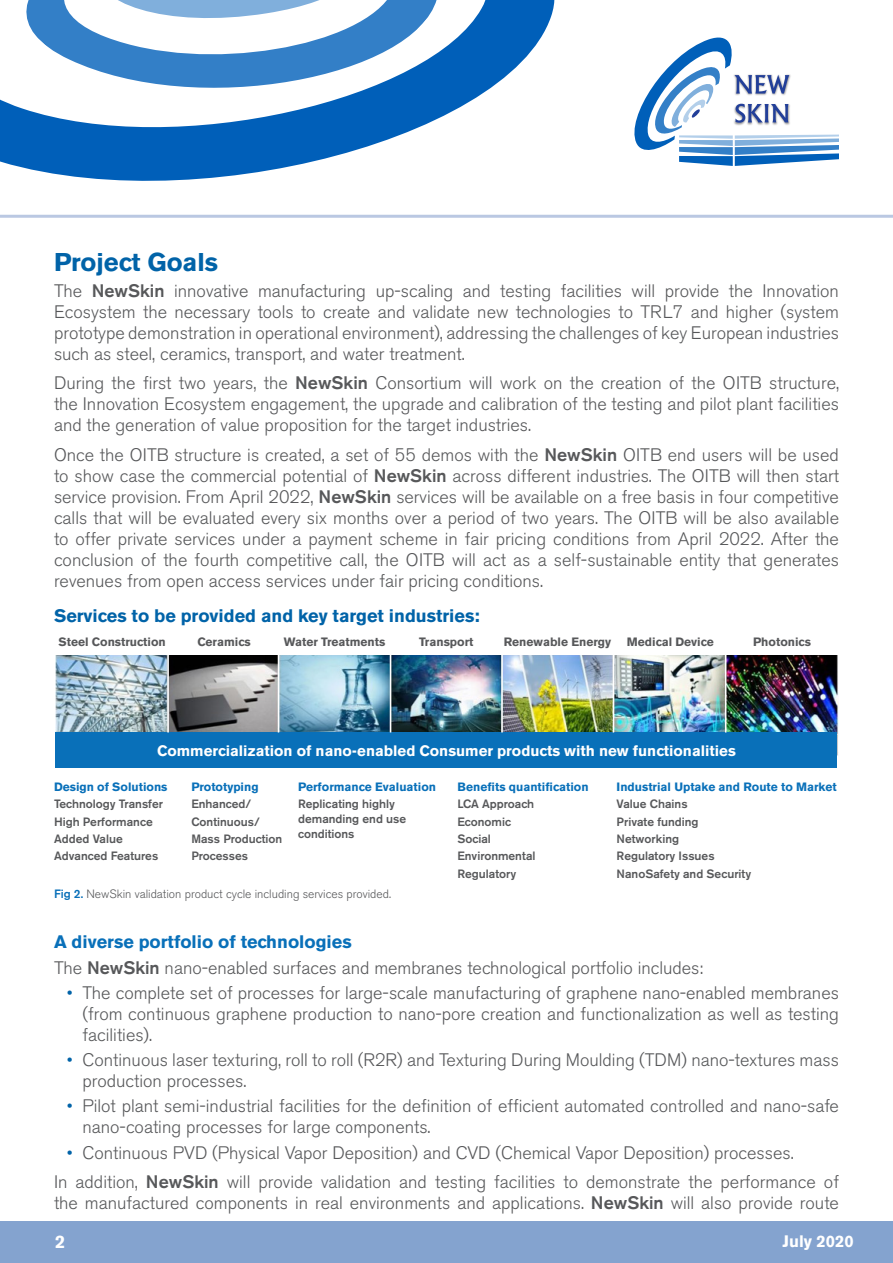
<style>
.page{position:relative;width:893px;height:1263px;background:#fff}
.page>*{position:absolute;margin:0;border:0;box-sizing:border-box;transform-origin:0 0}
.t1{font:700 25.5px "Akzidenz Grotesk BE";color:#0163a8}
.t2{font:300 18px/21px "Akzidenz Grotesk BE";color:#57585a;text-align:justify}
.t3{font:700 18px "Akzidenz Grotesk BE";color:#0163a8}
.t4{font:700 18px "Akzidenz Grotesk BE";color:#0970b9}
.t5{font:700 18px "Akzidenz Grotesk BE";color:#fff}
.t6{font:700 16.5px "Akzidenz Grotesk BE";color:#fff}
.t7{font:700 15px "Akzidenz Grotesk BE";color:#fff}
.t8{font:500 12px/15px "Akzidenz Grotesk BE";color:#57585a}
.t9{font:700 12px "Akzidenz Grotesk BE";color:#0970b9}
.t10{font:700 12px "Akzidenz Grotesk BE";color:#57585a}
.t11{font:300 12px "Akzidenz Grotesk BE";color:#57585a}
.s1{font-weight:500}
.s2{font-weight:500;color:#0970b9}
.s3{color:#0163a8}
</style>
<div class="page">
<svg style="left:634px;top:37px;width:205px;height:129px"></svg>
<svg style="left:0;top:0;width:571px;height:215px"></svg>
<svg style="left:89px;top:0;width:286px;height:29px"></svg>
<hr style="left:0;top:215px;width:893px;height:3px;background:#bac8e2">
<div style="left:0;top:1221px;width:893px;height:42px;background:#84a3cf"></div>
<img style="left:56px;top:655px;width:783px;height:101px">
<div style="left:56px;top:732px;width:781px;height:36px;background:#0970b9"></div>
<hr style="left:167px;top:654px;width:2px;height:78px;background:#fff">
<hr style="left:278px;top:654px;width:1px;height:78px;background:#fff">
<hr style="left:390px;top:654px;width:1px;height:78px;background:#fff">
<hr style="left:501px;top:654px;width:2px;height:78px;background:#fff">
<hr style="left:613px;top:654px;width:1px;height:78px;background:#fff">
<hr style="left:725px;top:654px;width:1px;height:78px;background:#fff">
<p class="t1" style="left:54px;top:248px;width:166px">Project Goals</p>
<p class="t2" style="left:54px;top:280px;width:786px">The <span class="s1">NewSkin</span> innovative manufacturing up-scaling and testing facilities will provide the Innovation Ecosystem the necessary tools to create and validate new technologies to TRL7 and higher (system prototype demonstration in operational environment), addressing the challenges of key European industries such as steel, ceramics, transport, and water treatment.</p>
<p class="t2" style="left:54px;top:373px;width:786px">During the first two years, the <span class="s1">NewSkin</span> Consortium will work on the creation of the OITB structure, the Innovation Ecosystem engagement, the upgrade and calibration of the testing and pilot plant facilities and the generation of value proposition for the target industries.</p>
<p class="t2" style="left:54px;top:444px;width:786px">Once the OITB structure is created, a set of 55 demos with the <span class="s1">NewSkin</span> OITB end users will be used to show case the commercial potential of <span class="s1">NewSkin</span> across different industries. The OITB will then start service provision. From April 2022, <span class="s1">NewSkin</span> services will be available on a free basis in four competitive calls that will be evaluated every six months over a period of two years. The OITB will be also available to offer private services under a payment scheme in fair pricing conditions from April 2022. After the conclusion of the fourth competitive call, the OITB will act as a self-sustainable entity that generates revenues from open access services under fair pricing conditions.</p>
<p class="t3" style="left:54px;top:605px;width:427px">Services to be provided and key target industries:</p>
<p class="t10" style="left:59px;top:635px;width:109px">Steel Construction</p>
<p class="t10" style="left:197px;top:635px;width:55px">Ceramics</p>
<p class="t10" style="left:284px;top:635px;width:103px">Water Treatments</p>
<p class="t10" style="left:419px;top:635px;width:56px">Transport</p>
<p class="t10" style="left:504px;top:635px;width:109px">Renewable Energy</p>
<p class="t10" style="left:627px;top:635px;width:88px">Medical Device</p>
<p class="t10" style="left:753px;top:635px;width:59px">Photonics</p>
<p class="t7" style="left:157px;top:742px;width:580px">Commercialization of nano-enabled Consumer products with new functionalities</p>
<p class="t9" style="left:54px;top:780px;width:115px">Design of Solutions</p>
<p class="t8" style="left:54px;top:797px;width:110px">Technology Transfer</p>
<p class="t8" style="left:54px;top:814px;width:100px">High Performance</p>
<p class="t8" style="left:54px;top:831px;width:70px">Added Value</p>
<p class="t8" style="left:54px;top:848px;width:106px">Advanced Features</p>
<p class="t9" style="left:191px;top:780px;width:69px">Prototyping</p>
<p class="t8" style="left:191px;top:797px;width:61px">Enhanced/</p>
<p class="t8" style="left:191px;top:814px;width:70px">Continuous/</p>
<p class="t8" style="left:191px;top:831px;width:92px">Mass Production</p>
<p class="t8" style="left:191px;top:848px;width:58px">Processes</p>
<p class="t9" style="left:298px;top:780px;width:139px">Performance Evaluation</p>
<p class="t8" style="left:298px;top:797px;width:110px">Replicating highly demanding end use</p>
<p class="t8" style="left:298px;top:827px;width:58px">conditions</p>
<p class="t11" style="left:54px;top:887px;width:339px"><span class="s2">Fig 2.</span> NewSkin validation product cycle including services provided.</p>
<p class="t9" style="left:457px;top:780px;width:133px">Benefits quantification</p>
<p class="t8" style="left:457px;top:797px;width:78px">LCA Approach</p>
<p class="t8" style="left:457px;top:814px;width:55px">Economic</p>
<p class="t8" style="left:457px;top:831px;width:35px">Social</p>
<p class="t8" style="left:457px;top:848px;width:80px">Environmental</p>
<p class="t8" style="left:457px;top:867px;width:60px">Regulatory</p>
<p class="t9" style="left:617px;top:780px;width:221px">Industrial Uptake and Route to Market</p>
<p class="t8" style="left:617px;top:797px;width:73px">Value Chains</p>
<p class="t8" style="left:617px;top:814px;width:83px">Private funding</p>
<p class="t8" style="left:617px;top:831px;width:64px">Networking</p>
<p class="t8" style="left:617px;top:848px;width:99px">Regulatory Issues</p>
<p class="t8" style="left:617px;top:867px;width:136px">NanoSafety and Security</p>
<p class="t4" style="left:54px;top:931px;width:299px">A diverse portfolio of technologies</p>
<p class="t2" style="left:54px;top:957px;width:651px">The <span class="s1">NewSkin</span> nano-enabled surfaces and membranes technological portfolio includes:</p>
<p class="t2" style="left:83px;top:982px;width:758px;text-indent:-16px"><span class="s3">•</span> The complete set of processes for large-scale manufacturing of graphene nano-enabled membranes (from continuous graphene production to nano-pore creation and functionalization as well as testing facilities).</p>
<p class="t2" style="left:83px;top:1050px;width:758px;text-indent:-16px"><span class="s3">•</span> Continuous laser texturing, roll to roll (R2R) and Texturing During Moulding (TDM) nano-textures mass production processes.</p>
<p class="t2" style="left:83px;top:1096px;width:758px;text-indent:-16px"><span class="s3">•</span> Pilot plant semi-industrial facilities for the definition of efficient automated controlled and nano-safe nano-coating processes for large components.</p>
<p class="t2" style="left:67px;top:1142px;width:728px"><span class="s3">•</span> Continuous PVD (Physical Vapor Deposition) and CVD (Chemical Vapor Deposition) processes.</p>
<p class="t2" style="left:54px;top:1172px;width:786px">In addition, <span class="s1">NewSkin</span> will provide validation and testing facilities to demonstrate the performance of the manufactured components in real environments and applications. <span class="s1">NewSkin</span> will also provide route</p>
<p class="t5" style="left:55px;top:1232px;width:12px">2</p>
<p class="t6" style="left:782px;top:1232px;width:73px">July 2020</p>
</div>
